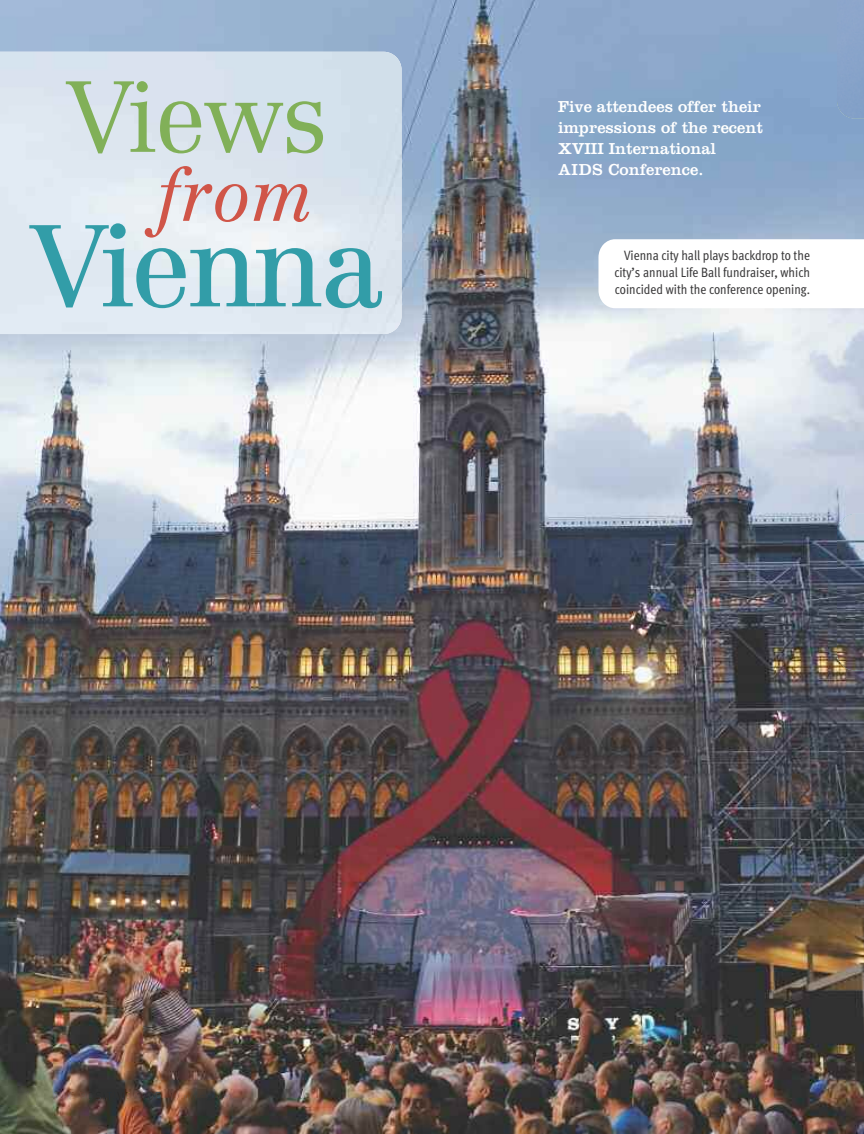
<style>
.page{position:relative;width:864px;height:1134px;background:#fff}
.page>*{position:absolute;margin:0;border:0;box-sizing:border-box;transform-origin:0 0}
.t1{font:114px "Centennial";letter-spacing:-.035em;color:#329da8}
.t2{font:300 99px "Centennial";letter-spacing:-.025em;color:#81b058}
.t3{font:italic 300 72px "Centennial";color:#d05548}
.t4{font:16.5px/21px "Clarendon";color:#fff;text-align:justify}
.t5{font:13.5px/17.2px "Meta Cond";color:#393839;text-align:justify}
</style>
<div class="page">
<img style="left:0;top:0;width:864px;height:1134px">
<img style="left:0;top:1087px;width:44px;height:18px">
<svg style="left:25px;top:1091px;width:5px;height:9px"></svg>
<img style="left:54px;top:1092px;width:106px;height:8px">
<img style="left:170px;top:1093px;width:61px;height:7px">
<img style="left:837px;top:514px;width:18px;height:156px">
<div style="left:837px;top:0;width:27px;height:118px;background:#89a4ca"></div>
<img style="left:384px;top:52px;width:18px;height:282px">
<svg style="left:598px;top:239px;width:266px;height:69px"></svg>
<h2 class="t2" style="left:66px;top:78px;width:263px">Views</h2>
<h3 class="t3" style="left:156px;top:167px;width:157px">from</h3>
<h1 class="t1" style="left:30px;top:221px;width:356px">Vienna</h1>
<p class="t4" style="left:558px;top:97px;width:206px">Five attendees offer their impressions of the recent XVIII International</p>
<p class="t4" style="left:558px;top:160px;width:147px">AIDS Conference.</p>
<p class="t5" style="left:614px;top:247px;width:197px;text-indent:10px">Vienna city hall plays backdrop to the city’s annual Life Ball fundraiser, which coincided with the conference opening.</p>
</div>
